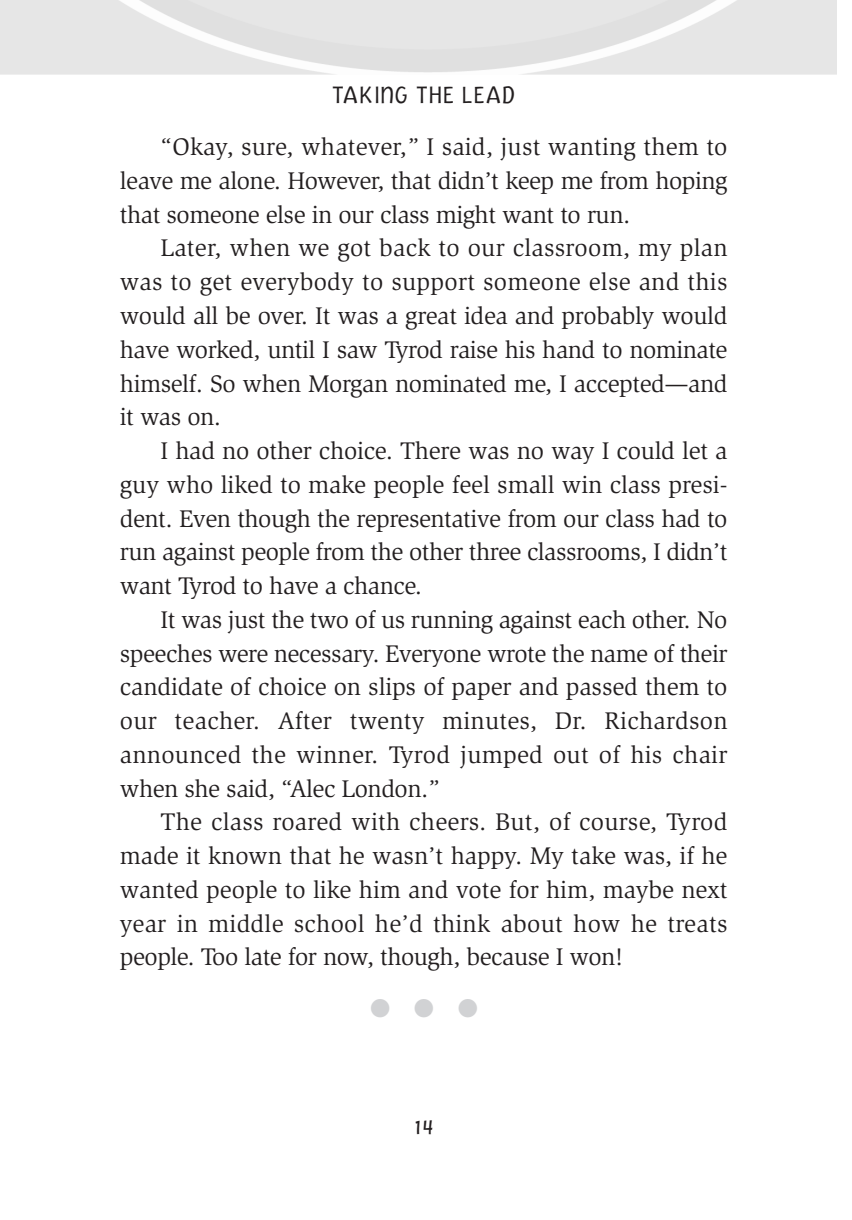
<style>
.page{position:relative;width:852px;height:1220px;background:#fff}
.page>*{position:absolute;margin:0;border:0;box-sizing:border-box;transform-origin:0 0}
.t1{font:24.75px/33.8px "Slimbach";letter-spacing:-.02em;color:#231f20;text-align:justify}
.t2{font:300 24.75px "Jacoby ICG";letter-spacing:.005em;color:#231f20}
.t3{font:24.75px "Monotype Sorts";color:#d1d2d4}
.t4{font:300 22.5px "Jacoby ICG";color:#231f20}
</style>
<div class="page">
<svg style="left:0;top:0;width:837px;height:75px;background:#e6e6e6"></svg>
<p class="t2" style="left:332px;top:80px;width:185px">TAKING THE LEAD</p>
<p class="t1" style="left:120px;top:132px;width:609px;text-indent:41px">“Okay, sure, whatever,” I said, just wanting them to leave me alone. However, that didn’t keep me from hoping that someone else in our class might want to run.</p>
<p class="t1" style="left:120px;top:233px;width:609px;text-indent:41px">Later, when we got back to our classroom, my plan was to get everybody to support someone else and this would all be over. It was a great idea and probably would have worked, until I saw Tyrod raise his hand to nominate himself. So when Morgan nominated me, I accepted—and it was on.</p>
<p class="t1" style="left:120px;top:436px;width:609px;text-indent:41px">I had no other choice. There was no way I could let a guy who liked to make people feel small win class presi&shy;dent. Even though the representative from our class had to run against people from the other three classrooms, I didn’t want Tyrod to have a chance.</p>
<p class="t1" style="left:120px;top:604px;width:609px;text-indent:41px">It was just the two of us running against each other. No speeches were necessary. Everyone wrote the name of their candidate of choice on slips of paper and passed them to our teacher. After twenty minutes, Dr. Richardson announced the winner. Tyrod jumped out of his chair when she said, “Alec London.”</p>
<p class="t1" style="left:120px;top:807px;width:609px;text-indent:41px">The class roared with cheers. But, of course, Tyrod made it known that he wasn’t happy. My take was, if he wanted people to like him and vote for him, maybe next year in middle school he’d think about how he treats people. Too late for now, though, because I won!</p>
<p class="t3" style="left:370px;top:994px;width:109px">●●●</p>
<p class="t4" style="left:414px;top:1113px;width:22px">14</p>
</div>
